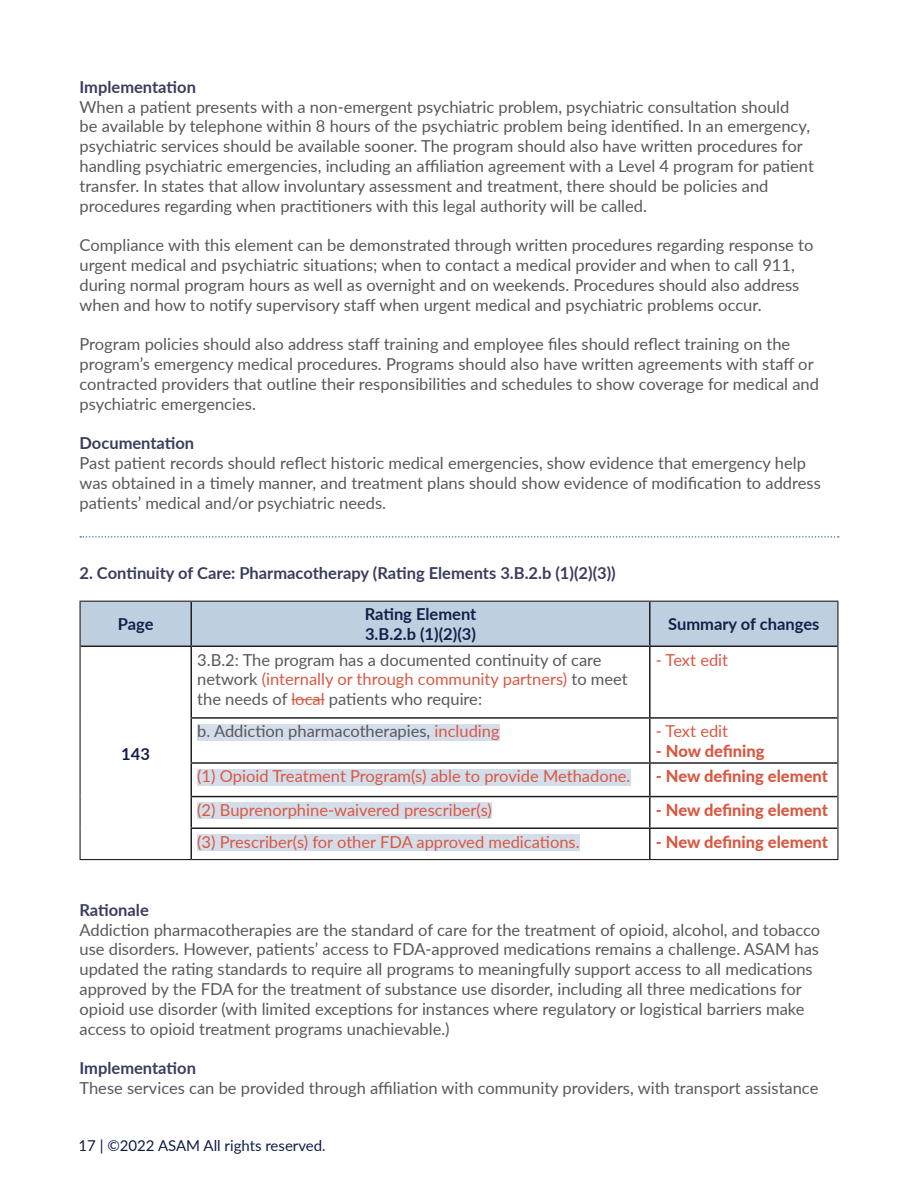
<style>
.page{position:relative;width:918px;height:1188px;background:#fff}
.page>*{position:absolute;margin:0;border:0;box-sizing:border-box;transform-origin:0 0}
.body_copy{font:16.5px/19.8px "Lato";color:#57585a}
.Highlighter_w__red{font:16.5px "Lato";color:#d95842}
.body_copy-2{font:700 16.5px "Lato";color:#3a3d5f}
.body_copy-3{font:800 16.5px "Lato";color:#d95842}
.body_copy-4{font:700 16.5px/19.8px "Lato";color:#142049}
.Highlighter{font:16.5px "Lato";color:#57585a}
.body_copy-5{font:16.5px "Lato";color:#d95842}
.t1{font:15px "Lato";color:#0e1d45}
.s1{color:#d95842}
</style>
<div class="page">
<div style="left:81px;top:602px;width:756px;height:44px;background:#bed0e0"></div>
<hr style="left:80px;top:601px;width:111px;height:1px;background:#231f20">
<hr style="left:80px;top:602px;width:1px;height:44px;background:#231f20">
<hr style="left:191px;top:601px;width:459px;height:1px;background:#231f20">
<hr style="left:650px;top:601px;width:189px;height:1px;background:#231f20">
<hr style="left:837px;top:602px;width:1px;height:44px;background:#231f20">
<hr style="left:80px;top:646px;width:1px;height:72px;background:#231f20">
<hr style="left:837px;top:646px;width:1px;height:72px;background:#231f20">
<hr style="left:80px;top:718px;width:1px;height:45px;background:#231f20">
<hr style="left:837px;top:718px;width:1px;height:45px;background:#231f20">
<hr style="left:80px;top:763px;width:1px;height:34px;background:#231f20">
<hr style="left:837px;top:763px;width:1px;height:34px;background:#231f20">
<hr style="left:80px;top:797px;width:1px;height:31px;background:#231f20">
<hr style="left:837px;top:797px;width:1px;height:31px;background:#231f20">
<hr style="left:80px;top:828px;width:1px;height:31px;background:#231f20">
<hr style="left:837px;top:828px;width:1px;height:31px;background:#231f20">
<hr style="left:80px;top:859px;width:111px;height:1px;background:#231f20">
<hr style="left:191px;top:859px;width:459px;height:1px;background:#231f20">
<hr style="left:650px;top:859px;width:189px;height:1px;background:#231f20">
<hr style="left:190px;top:602px;width:2px;height:44px;background:#231f20">
<hr style="left:649px;top:602px;width:2px;height:44px;background:#231f20">
<hr style="left:81px;top:646px;width:110px;height:1px;background:#231f20">
<hr style="left:191px;top:646px;width:459px;height:1px;background:#231f20">
<hr style="left:190px;top:647px;width:2px;height:70px;background:#231f20">
<hr style="left:650px;top:646px;width:187px;height:1px;background:#231f20">
<hr style="left:649px;top:647px;width:2px;height:70px;background:#231f20">
<hr style="left:190px;top:717px;width:460px;height:2px;background:#231f20">
<hr style="left:190px;top:719px;width:2px;height:43px;background:#231f20">
<hr style="left:650px;top:717px;width:187px;height:2px;background:#231f20">
<hr style="left:649px;top:719px;width:2px;height:43px;background:#231f20">
<hr style="left:190px;top:762px;width:460px;height:2px;background:#231f20">
<hr style="left:190px;top:764px;width:2px;height:32px;background:#231f20">
<hr style="left:650px;top:762px;width:187px;height:2px;background:#231f20">
<hr style="left:649px;top:764px;width:2px;height:32px;background:#231f20">
<hr style="left:190px;top:796px;width:460px;height:1px;background:#231f20">
<hr style="left:190px;top:797px;width:2px;height:30px;background:#231f20">
<hr style="left:650px;top:796px;width:187px;height:1px;background:#231f20">
<hr style="left:649px;top:797px;width:2px;height:30px;background:#231f20">
<hr style="left:190px;top:827px;width:460px;height:2px;background:#231f20">
<hr style="left:190px;top:829px;width:2px;height:30px;background:#231f20">
<hr style="left:650px;top:827px;width:187px;height:2px;background:#231f20">
<hr style="left:649px;top:829px;width:2px;height:30px;background:#231f20">
<hr style="left:291px;top:699px;width:34px;height:1px;background:#d95842">
<div style="left:197px;top:724px;width:303px;height:16px;background:#d4ddea"></div>
<div style="left:197px;top:769px;width:434px;height:17px;background:#d4ddea"></div>
<div style="left:197px;top:803px;width:295px;height:16px;background:#d4ddea"></div>
<div style="left:197px;top:834px;width:383px;height:17px;background:#d4ddea"></div>
<svg style="left:80px;top:536px;width:759px;height:2px"></svg>
<p class="body_copy-2" style="left:80px;top:75px;width:118px">Implementation</p>
<p class="body_copy" style="left:80px;top:96px;width:736px">When a patient presents with a non-emergent psychiatric problem, psychiatric consultation should<br>be available by telephone within 8 hours of the psychiatric problem being identified. In an emergency, psychiatric services should be available sooner. The program should also have written procedures for handling psychiatric emergencies, including an affiliation agreement with a Level 4 program for patient transfer. In states that allow involuntary assessment and treatment, there should be policies and procedures regarding when practitioners with this legal authority will be called.</p>
<p class="body_copy" style="left:80px;top:235px;width:735px">Compliance with this element can be demonstrated through written procedures regarding response to urgent medical and psychiatric situations; when to contact a medical provider and when to call 911, during normal program hours as well as overnight and on weekends. Procedures should also address when and how to notify supervisory staff when urgent medical and psychiatric problems occur.</p>
<p class="body_copy" style="left:80px;top:334px;width:741px">Program policies should also address staff training and employee files should reflect training on the program’s emergency medical procedures. Programs should also have written agreements with staff or contracted providers that outline their responsibilities and schedules to show coverage for medical and psychiatric emergencies.</p>
<p class="body_copy-2" style="left:80px;top:431px;width:116px">Documentation</p>
<p class="body_copy" style="left:80px;top:452px;width:743px">Past patient records should reflect historic medical emergencies, show evidence that emergency help was obtained in a timely manner, and treatment plans should show evidence of modification to address patients’ medical and/or psychiatric needs.</p>
<p class="body_copy-2" style="left:80px;top:561px;width:538px">2. Continuity of Care: Pharmacotherapy (Rating Elements 3.B.2.b (1)(2)(3))</p>
<p class="body_copy-4" style="left:118px;top:614px;width:37px">Page</p>
<p class="body_copy-4" style="left:365px;top:604px;width:113px">Rating Element<br>3.B.2.b (1)(2)(3)</p>
<p class="body_copy-4" style="left:668px;top:614px;width:153px">Summary of changes</p>
<p class="body_copy-4" style="left:121px;top:743px;width:30px">143</p>
<p class="body_copy" style="left:197px;top:649px;width:432px">3.B.2: The program has a documented continuity of care network <span class="s1">(internally or through community partners)</span> to meet the needs of <span class="s1">local</span> patients who require:</p>
<p class="body_copy-5" style="left:656px;top:648px;width:74px">- Text edit</p>
<p class="Highlighter" style="left:197px;top:719px;width:304px">b. Addiction pharmacotherapies, <span class="s1">including</span></p>
<p class="body_copy-5" style="left:656px;top:719px;width:74px">- Text edit</p>
<p class="body_copy-3" style="left:656px;top:739px;width:110px">- Now defining</p>
<p class="Highlighter_w__red" style="left:197px;top:764px;width:435px">(1) Opioid Treatment Program(s) able to provide Methadone.</p>
<p class="body_copy-3" style="left:656px;top:764px;width:174px">- New defining element</p>
<p class="Highlighter_w__red" style="left:197px;top:798px;width:296px">(2) Buprenorphine-waivered prescriber(s)</p>
<p class="body_copy-3" style="left:656px;top:798px;width:174px">- New defining element</p>
<p class="Highlighter_w__red" style="left:197px;top:830px;width:384px">(3) Prescriber(s) for other FDA approved medications.</p>
<p class="body_copy-3" style="left:656px;top:829px;width:174px">- New defining element</p>
<p class="body_copy-2" style="left:80px;top:898px;width:71px">Rationale</p>
<p class="body_copy" style="left:80px;top:919px;width:742px">Addiction pharmacotherapies are the standard of care for the treatment of opioid, alcohol, and tobacco use disorders. However, patients’ access to FDA-approved medications remains a challenge. ASAM has updated the rating standards to require all programs to meaningfully support access to all medications approved by the FDA for the treatment of substance use disorder, including all three medications for opioid use disorder (with limited exceptions for instances where regulatory or logistical barriers make access to opioid treatment programs unachievable.)</p>
<p class="body_copy-2" style="left:80px;top:1056px;width:118px">Implementation</p>
<p class="body_copy" style="left:80px;top:1077px;width:740px">These services can be provided through affiliation with community providers, with transport assistance</p>
<p class="t1" style="left:79px;top:1134px;width:249px">17 | ©2022 ASAM All rights reserved.</p>
</div>
